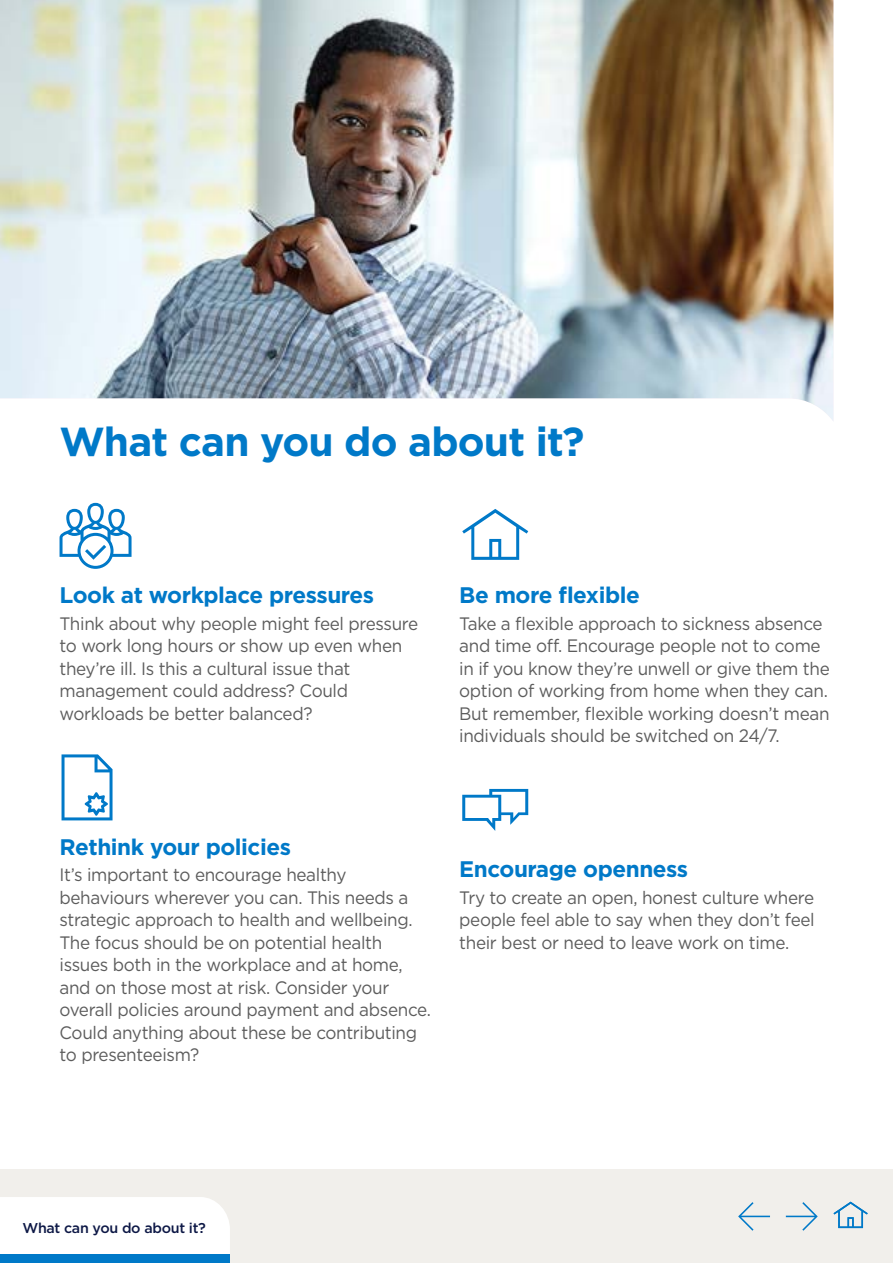
<style>
.page{position:relative;width:893px;height:1263px;background:#fff}
.page>*{position:absolute;margin:0;border:0;box-sizing:border-box;transform-origin:0 0}
.Section_heading{font:700 40.5px "Gotham";letter-spacing:-.02em;color:#0079c8}
.A4_Sub_A_-_CYAN{font:700 22.5px "Gotham";letter-spacing:-.02em;color:#0079c8}
.Body_Copy{font:18px/22.5px "Gotham";letter-spacing:-.02em;color:#5c5c5c;scale:.95 1}
.A4_Sub_A_-_CYAN-2{font:500 14.25px "Gotham";letter-spacing:-.02em;color:#0d1846}
</style>
<div class="page">
<div style="left:0;top:1169px;width:893px;height:94px;background:#f1efeb"></div>
<svg style="left:786px;top:1202px;width:32px;height:29px"></svg>
<svg style="left:738px;top:1202px;width:32px;height:29px"></svg>
<img style="left:0;top:0;width:833px;height:420px">
<div style="left:0;top:1197px;width:230px;height:57px;background:#fff"></div>
<div style="left:0;top:1254px;width:230px;height:9px;background:#0079c8"></div>
<svg style="left:833px;top:1202px;width:35px;height:26px"></svg>
<svg style="left:60px;top:503px;width:72px;height:66px"></svg>
<svg style="left:62px;top:754px;width:51px;height:66px"></svg>
<svg style="left:462px;top:509px;width:66px;height:51px"></svg>
<svg style="left:462px;top:789px;width:66px;height:42px"></svg>
<p class="Section_heading" style="left:60px;top:415px;width:527px">What can you do about it?</p>
<p class="A4_Sub_A_-_CYAN" style="left:60px;top:580px;width:316px">Look at workplace pressures</p>
<p class="Body_Copy" style="left:60px;top:612px;width:379px">Think about why people might feel pressure to work long hours or show up even when they’re ill. Is this a cultural issue that management could address? Could workloads be better balanced?</p>
<p class="A4_Sub_A_-_CYAN" style="left:459px;top:580px;width:182px">Be more flexible</p>
<p class="Body_Copy" style="left:459px;top:612px;width:392px">Take a flexible approach to sickness absence and time off. Encourage people not to come in if you know they’re unwell or give them the option of working from home when they can.<br>But remember, flexible working doesn’t mean individuals should be switched on 24/7.</p>
<p class="A4_Sub_A_-_CYAN" style="left:60px;top:832px;width:233px">Rethink your policies</p>
<p class="Body_Copy" style="left:60px;top:863px;width:392px">It’s important to encourage healthy behaviours wherever you can. This needs a strategic approach to health and wellbeing.<br>The focus should be on potential health issues both in the workplace and at home, and on those most at risk. Consider your overall policies around payment and absence.<br>Could anything about these be contributing to presenteeism?</p>
<p class="A4_Sub_A_-_CYAN" style="left:459px;top:854px;width:230px">Encourage openness</p>
<p class="Body_Copy" style="left:459px;top:886px;width:376px;text-align:justify">Try to create an open, honest culture where people feel able to say when they don’t feel their best or need to leave work on time.</p>
<p class="A4_Sub_A_-_CYAN-2" style="left:23px;top:1218px;width:185px">What can you do about it?</p>
</div>
